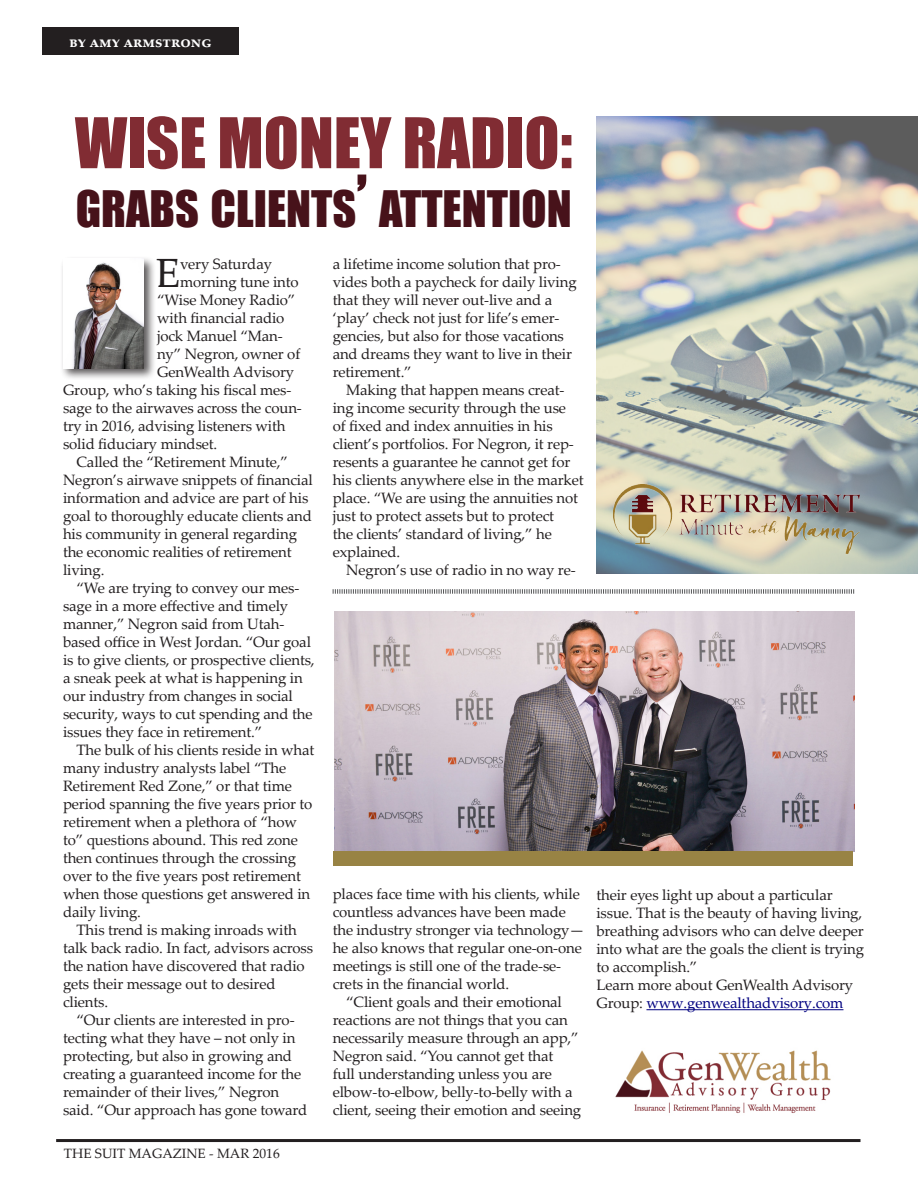
<style>
.page{position:relative;width:918px;height:1188px;background:#fff}
.page>*{position:absolute;margin:0;border:0;box-sizing:border-box;transform-origin:0 0}
.t1{font:64.5px "Impact";color:#812c33}
.t2{font:46.2px "Impact";color:#47121a}
.t3{font:40.8px "Palatino Linotype";color:#231f20}
.t4{font:700 16.5px "Palatino Linotype";color:#fff}
.t5{font:15px/18px "Palatino Linotype";letter-spacing:-.01em;color:#231f20}
.t6{font:13.5px "Palatino Linotype";color:#231f20}
.s1{font-size:66px}
.s2{color:#000080}
</style>
<div class="page">
<img style="left:334px;top:611px;width:520px;height:240px">
<hr style="left:56px;top:1139px;width:805px;height:3px;background:#231f20">
<div style="left:42px;top:27px;width:197px;height:27px;background:#231f20"></div>
<svg style="left:332px;top:589px;width:523px;height:5px"></svg>
<img style="left:596px;top:116px;width:322px;height:457px">
<div style="left:333px;top:851px;width:520px;height:15px;background:#988344"></div>
<img style="left:615px;top:1050px;width:216px;height:63px">
<div style="left:60px;top:256px;width:96px;height:125px;background:#231f20;opacity:.75"></div>
<img style="left:63px;top:258px;width:81px;height:110px">
<img style="left:604px;top:471px;width:265px;height:91px">
<hr style="left:646px;top:1009px;width:197px;height:1px;background:#000080">
<p class="t4" style="left:69px;top:29px;width:144px">by amy armstrong</p>
<p class="t1" style="left:75px;top:93px;width:499px">WISE MONEY RADIO:</p>
<p class="t2" style="left:76px;top:173px;width:454px">GRABS CLIENTS<span class="s1">’</span> ATTENTION</p>
<p class="t3" style="left:156px;top:244px;width:26px">E</p>
<p class="t5" style="left:180px;top:254px;width:93px">very Saturday</p>
<p class="t5" style="left:180px;top:272px;width:120px">morning tune into</p>
<p class="t5" style="left:157px;top:290px;width:140px">“Wise Money Radio”</p>
<p class="t5" style="left:157px;top:308px;width:129px">with financial radio</p>
<p class="t5" style="left:157px;top:326px;width:127px">jock Manuel “Man-</p>
<p class="t5" style="left:157px;top:344px;width:145px">ny” Negron, owner of</p>
<p class="t5" style="left:157px;top:362px;width:139px">GenWealth Advisory</p>
<p class="t5" style="left:63px;top:380px;width:230px">Group, who’s taking his fiscal mes-</p>
<p class="t5" style="left:63px;top:398px;width:240px">sage to the airwaves across the coun-</p>
<p class="t5" style="left:63px;top:416px;width:224px">try in 2016, advising listeners with</p>
<p class="t5" style="left:63px;top:434px;width:156px">solid fiduciary mindset.</p>
<p class="t5" style="left:63px;top:452px;width:251px;text-indent:14px">Called the “Retirement Minute,” Negron’s airwave snippets of financial information and advice are part of his goal to thoroughly educate clients and his community in general regarding the economic realities of retirement living.</p>
<p class="t5" style="left:63px;top:578px;width:253px;text-indent:14px">“We are trying to convey our mes&shy;sage in a more effective and timely manner,” Negron said from Utah&shy;based office in West Jordan. “Our goal is to give clients, or prospective clients, a sneak peek at what is happening in our industry from changes in social security, ways to cut spending and the issues they face in retirement.”</p>
<p class="t5" style="left:63px;top:740px;width:253px;text-indent:14px">The bulk of his clients reside in what many industry analysts label “The Retirement Red Zone,” or that time period spanning the five years prior to retirement when a plethora of “how to” questions abound. This red zone then continues through the crossing over to the five years post retirement when those questions get answered in daily living.</p>
<p class="t5" style="left:63px;top:920px;width:252px;text-indent:14px">This trend is making inroads with talk back radio. In fact, advisors across the nation have discovered that radio gets their message out to desired clients.</p>
<p class="t5" style="left:63px;top:1010px;width:246px;text-indent:14px">“Our clients are interested in pro&shy;tecting what they have – not only in protecting, but also in growing and creating a guaranteed income for the remainder of their lives,” Negron said. “Our approach has gone toward</p>
<p class="t6" style="left:64px;top:1144px;width:217px">THE SUIT MAGAZINE - MAR 2016</p>
<p class="t5" style="left:333px;top:254px;width:246px">a lifetime income solution that pro&shy;vides both a paycheck for daily living that they will never out-live and a ‘play’ check not just for life’s emer&shy;gencies, but also for those vacations and dreams they want to live in their retirement.”</p>
<p class="t5" style="left:333px;top:380px;width:252px;text-indent:14px">Making that happen means creat&shy;ing income security through the use<br>of fixed and index annuities in his client’s portfolios. For Negron, it rep&shy;resents a guarantee he cannot get for his clients anywhere else in the market place. “We are using the annuities not just to protect assets but to protect<br>the clients’ standard of living,” he explained.</p>
<p class="t5" style="left:346px;top:560px;width:231px">Negron’s use of radio in no way re-</p>
<p class="t5" style="left:333px;top:884px;width:253px">places face time with his clients, while countless advances have been made the industry stronger via technology— he also knows that regular one-on-one meetings is still one of the trade-se&shy;crets in the financial world.</p>
<p class="t5" style="left:333px;top:992px;width:250px;text-indent:14px">“Client goals and their emotional reactions are not things that you can necessarily measure through an app,” Negron said. “You cannot get that<br>full understanding unless you are elbow-to-elbow, belly-to-belly with a client, seeing their emotion and seeing</p>
<p class="t5" style="left:596px;top:886px;width:269px">their eyes light up about a particular issue. That is the beauty of having living, breathing advisors who can delve deeper into what are the goals the client is trying to accomplish.”</p>
<p class="t5" style="left:596px;top:976px;width:258px">Learn more about GenWealth Advisory<br>Group: <span class="s2">www.genwealthadvisory.com</span></p>
</div>
